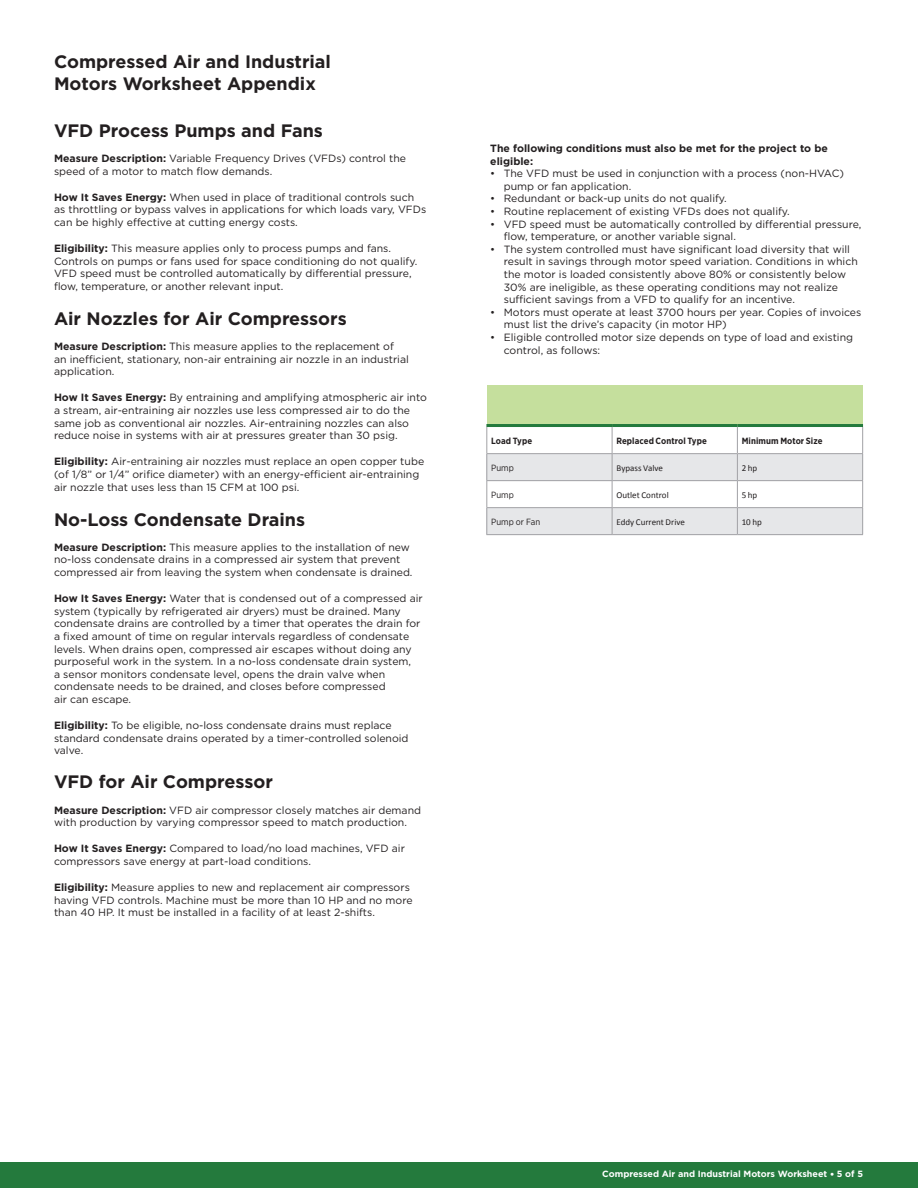
<style>
.page{position:relative;width:918px;height:1188px;background:#fff}
.page>*{position:absolute;margin:0;border:0;box-sizing:border-box;transform-origin:0 0}
.t1{font:700 18px/21.6px "Gotham";color:#231f20}
.t2{font:10.5px/12.6px "Gotham";color:#231f20}
.t3{font:700 10.5px/12.6px "Gotham";color:#231f20}
.t4{font:9px "Calibri";color:#231f20}
.t5{font:700 9px "Gotham";color:#fff}
.t6{font:700 9px "Gotham Narrow";letter-spacing:.005em;color:#231f20}
.t7{font:9px "Gotham Narrow";letter-spacing:.005em;color:#231f20}
.s1{font-weight:700}
</style>
<div class="page">
<div style="left:0;top:1162px;width:918px;height:26px;background:#247a3d"></div>
<div style="left:487px;top:508px;width:125px;height:27px;background:#e6e7e9"></div>
<div style="left:612px;top:508px;width:125px;height:27px;background:#e6e7e9"></div>
<div style="left:737px;top:508px;width:126px;height:27px;background:#e6e7e9"></div>
<div style="left:487px;top:454px;width:125px;height:27px;background:#e6e7e9"></div>
<div style="left:612px;top:454px;width:125px;height:27px;background:#e6e7e9"></div>
<div style="left:737px;top:454px;width:126px;height:27px;background:#e6e7e9"></div>
<div style="left:487px;top:385px;width:376px;height:41px;background:#c5df9d"></div>
<hr style="left:486px;top:424px;width:126px;height:3px;background:#247a3d">
<hr style="left:612px;top:424px;width:125px;height:3px;background:#247a3d">
<hr style="left:737px;top:424px;width:126px;height:3px;background:#247a3d">
<svg style="left:486px;top:427px;width:1px;height:107px"></svg>
<svg style="left:612px;top:427px;width:1px;height:107px"></svg>
<svg style="left:737px;top:427px;width:1px;height:107px"></svg>
<svg style="left:862px;top:427px;width:1px;height:107px"></svg>
<hr style="left:486px;top:453px;width:126px;height:1px;background:#a1a1a5">
<hr style="left:612px;top:453px;width:125px;height:1px;background:#a1a1a5">
<hr style="left:737px;top:453px;width:126px;height:1px;background:#a1a1a5">
<hr style="left:486px;top:480px;width:126px;height:1px;background:#a1a1a5">
<hr style="left:612px;top:480px;width:125px;height:1px;background:#a1a1a5">
<hr style="left:737px;top:480px;width:126px;height:1px;background:#a1a1a5">
<hr style="left:486px;top:507px;width:126px;height:1px;background:#a1a1a5">
<hr style="left:612px;top:507px;width:125px;height:1px;background:#a1a1a5">
<hr style="left:737px;top:507px;width:126px;height:1px;background:#a1a1a5">
<hr style="left:486px;top:534px;width:126px;height:1px;background:#a1a1a5">
<hr style="left:612px;top:534px;width:125px;height:1px;background:#a1a1a5">
<hr style="left:737px;top:534px;width:126px;height:1px;background:#a1a1a5">
<p class="t1" style="left:54px;top:51px;width:279px">Compressed Air and Industrial<br>Motors Worksheet Appendix</p>
<h4 class="t1" style="left:54px;top:120px;width:270px">VFD Process Pumps and Fans</h4>
<p class="t2" style="left:54px;top:152px;width:354px"><span class="s1">Measure Description:</span> Variable Frequency Drives (VFDs) control the speed of a motor to match fow demands.</p>
<p class="t2" style="left:54px;top:190px;width:374px"><span class="s1">How It Saves Energy:</span> When used in place of traditional controls such as throttling or bypass valves in applications for which loads vary, VFDs can be highly efective at cutting energy costs.</p>
<p class="t2" style="left:54px;top:242px;width:365px"><span class="s1">Eligibility:</span> This measure applies only to process pumps and fans.<br>Controls on pumps or fans used for space conditioning do not qualify.<br>VFD speed must be controlled automatically by diferential pressure, fow, temperature, or another relevant input.</p>
<h4 class="t1" style="left:54px;top:308px;width:294px">Air Nozzles for Air Compressors</h4>
<p class="t2" style="left:54px;top:340px;width:356px"><span class="s1">Measure Description:</span> This measure applies to the replacement of an inefcient, stationary, non-air entraining air nozzle in an industrial application.</p>
<p class="t2" style="left:54px;top:391px;width:374px"><span class="s1">How It Saves Energy:</span> By entraining and amplifying atmospheric air into a stream, air-entraining air nozzles use less compressed air to do the same job as conventional air nozzles. Air-entraining nozzles can also reduce noise in systems with air at pressures greater than 30 psig.</p>
<p class="t2" style="left:54px;top:455px;width:372px"><span class="s1">Eligibility:</span> Air-entraining air nozzles must replace an open copper tube (of 1/8” or 1/4” orifce diameter) with an energy-efcient air-entraining air nozzle that uses less than 15 CFM at 100 psi.</p>
<h4 class="t1" style="left:54px;top:508px;width:253px">No-Loss Condensate Drains</h4>
<p class="t2" style="left:54px;top:541px;width:360px"><span class="s1">Measure Description:</span> This measure applies to the installation of new no-loss condensate drains in a compressed air system that prevent compressed air from leaving the system when condensate is drained.</p>
<p class="t2" style="left:54px;top:592px;width:370px"><span class="s1">How It Saves Energy:</span> Water that is condensed out of a compressed air system (typically by refrigerated air dryers) must be drained. Many condensate drains are controlled by a timer that operates the drain for a fxed amount of time on regular intervals regardless of condensate levels. When drains open, compressed air escapes without doing any purposeful work in the system. In a no-loss condensate drain system,<br>a sensor monitors condensate level, opens the drain valve when condensate needs to be drained, and closes before compressed<br>air can escape.</p>
<p class="t2" style="left:54px;top:719px;width:356px"><span class="s1">Eligibility:</span> To be eligible, no-loss condensate drains must replace standard condensate drains operated by a timer-controlled solenoid valve.</p>
<h4 class="t1" style="left:54px;top:771px;width:220px">VFD for Air Compressor</h4>
<p class="t2" style="left:54px;top:803px;width:369px"><span class="s1">Measure Description:</span> VFD air compressor closely matches air demand with production by varying compressor speed to match production.</p>
<p class="t2" style="left:54px;top:842px;width:352px"><span class="s1">How It Saves Energy:</span> Compared to load/no load machines, VFD air compressors save energy at part-load conditions.</p>
<p class="t2" style="left:54px;top:881px;width:360px"><span class="s1">Eligibility:</span> Measure applies to new and replacement air compressors having VFD controls. Machine must be more than 10 HP and no more than 40 HP. It must be installed in a facility of at least 2-shifts.</p>
<p class="t3" style="left:490px;top:142px;width:339px">The following conditions must also be met for the project to be eligible:</p>
<p class="t2" style="left:504px;top:167px;width:342px;text-indent:-14px">• The VFD must be used in conjunction with a process (non-HVAC) pump or fan application.</p>
<p class="t2" style="left:490px;top:192px;width:238px">• Redundant or back-up units do not qualify.</p>
<p class="t2" style="left:490px;top:205px;width:301px">• Routine replacement of existing VFDs does not qualify.</p>
<p class="t2" style="left:504px;top:217px;width:359px;text-indent:-14px">• VFD speed must be automatically controlled by diferential pressure, fow, temperature, or another variable signal.</p>
<p class="t2" style="left:504px;top:243px;width:356px;text-indent:-14px">• The system controlled must have signifcant load diversity that will result in savings through motor speed variation. Conditions in which the motor is loaded consistently above 80% or consistently below 30% are ineligible, as these operating conditions may not realize sufcient savings from a VFD to qualify for an incentive.</p>
<p class="t2" style="left:504px;top:306px;width:359px;text-indent:-14px">• Motors must operate at least 3700 hours per year. Copies of invoices must list the drive’s capacity (in motor HP)</p>
<p class="t2" style="left:504px;top:331px;width:351px;text-indent:-14px">• Eligible controlled motor size depends on type of load and existing control, as follows:</p>
<p class="t6" style="left:491px;top:435px;width:43px">Load Type</p>
<p class="t6" style="left:616px;top:435px;width:92px">Replaced Control Type</p>
<p class="t6" style="left:742px;top:435px;width:82px">Minimum Motor Size</p>
<p class="t7" style="left:491px;top:462px;width:24px">Pump</p>
<p class="t4" style="left:616px;top:462px;width:48px">Bypass Valve</p>
<p class="t4" style="left:742px;top:462px;width:17px">2 hp</p>
<p class="t7" style="left:491px;top:489px;width:24px">Pump</p>
<p class="t4" style="left:616px;top:489px;width:54px">Outlet Control</p>
<p class="t4" style="left:742px;top:489px;width:17px">5 hp</p>
<p class="t7" style="left:491px;top:516px;width:51px">Pump or Fan</p>
<p class="t4" style="left:616px;top:516px;width:70px">Eddy Current Drive</p>
<p class="t4" style="left:742px;top:516px;width:22px">10 hp</p>
<p class="t5" style="left:602px;top:1168px;width:262px">Compressed Air and Industrial Motors Worksheet 5 of 5</p>
</div>
